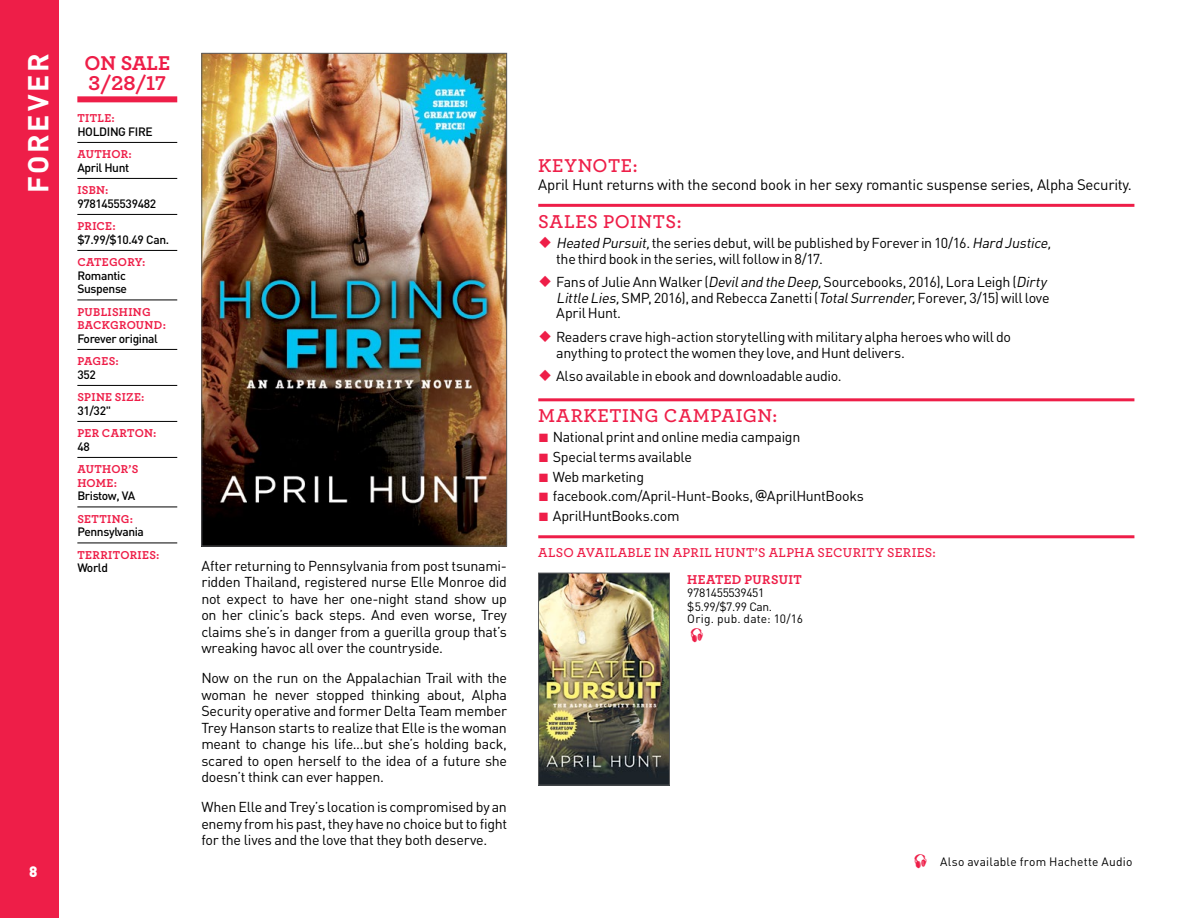
<style>
.page{position:relative;width:1188px;height:918px;background:#fff}
.page>*{position:absolute;margin:0;border:0;box-sizing:border-box;transform-origin:0 0}
.t1{font:700 28.5px "DIN";letter-spacing:.085em;color:#fff}
.t2{font:700 21px/19.5px "Archer";color:#ee1e48}
.t3{font:600 19.5px "Archer";letter-spacing:.03em;color:#ee1e48}
.t4{font:15px "DIN";letter-spacing:-.02em;color:#000}
.t5{font:900 15px "DIN";color:#fff}
.t6{font:14.25px/16.5px "DIN";letter-spacing:-.02em;color:#000;text-align:justify}
.t7{font:600 13.5px "Archer";letter-spacing:.02em;color:#ee1e48}
.t8{font:700 13.5px "Archer";letter-spacing:.025em;color:#ee1e48}
.t9{font:500 12px/13.5px "DIN";letter-spacing:-.03em;color:#000}
.t10{font:700 12px/13.5px "Archer";letter-spacing:.02em;color:#ee1e48}
.t11{font:12px/13px "DIN";letter-spacing:-.03em;color:#000}
.t12{font:12px "DIN";letter-spacing:.015em;color:#000}
.s1{color:#ee1e48}
.s2{font-style:italic}
.s3{font-family:"Arial";font-size:18px;color:#ee1e48}
.s4{font-family:"Geneva"}
</style>
<div class="page">
<div style="left:0;top:0;width:58px;height:918px;background:#ee1e48"></div>
<div style="left:77px;top:96px;width:100px;height:6px;background:#ee1e48"></div>
<hr style="left:77px;top:142px;width:100px;height:1px;background:#000">
<hr style="left:77px;top:178px;width:100px;height:1px;background:#000">
<hr style="left:77px;top:214px;width:100px;height:1px;background:#000">
<hr style="left:77px;top:250px;width:100px;height:1px;background:#000">
<hr style="left:77px;top:300px;width:100px;height:1px;background:#000">
<hr style="left:77px;top:349px;width:100px;height:1px;background:#000">
<hr style="left:77px;top:385px;width:100px;height:1px;background:#000">
<hr style="left:77px;top:421px;width:100px;height:1px;background:#000">
<hr style="left:77px;top:457px;width:100px;height:1px;background:#000">
<hr style="left:77px;top:507px;width:100px;height:1px;background:#000">
<hr style="left:77px;top:543px;width:100px;height:1px;background:#000">
<hr style="left:538px;top:204px;width:596px;height:3px;background:#ee1e48">
<hr style="left:538px;top:398px;width:596px;height:3px;background:#ee1e48">
<hr style="left:538px;top:535px;width:596px;height:3px;background:#ee1e48">
<img style="left:540px;top:575px;width:128px;height:208px">
<div style="left:538px;top:573px;width:132px;height:212px;border:1px solid #5a5b5d"></div>
<img style="left:203px;top:55px;width:302px;height:489px">
<div style="left:201px;top:53px;width:306px;height:493px;border:1px solid #5a5b5d"></div>
<h1 class="t1" style="left:19px;top:193px;width:141px;rotate:-90deg">FOREVER</h1>
<h2 class="t2" style="left:84px;top:52px;width:87px">ON SALE<br>3/28/17</h2>
<p class="t10" style="left:77px;top:110px;width:39px">TITLE:</p>
<p class="t9" style="left:77px;top:124px;width:77px">HOLDING FIRE</p>
<p class="t10" style="left:77px;top:146px;width:56px">AUTHOR:</p>
<p class="t9" style="left:77px;top:160px;width:53px">April Hunt</p>
<p class="t10" style="left:77px;top:182px;width:33px">ISBN:</p>
<p class="t9" style="left:77px;top:196px;width:80px">9781455539482</p>
<p class="t10" style="left:77px;top:218px;width:40px">PRICE:</p>
<p class="t9" style="left:77px;top:232px;width:93px">$7.99/$10.49 Can.</p>
<p class="t10" style="left:77px;top:254px;width:70px">CATEGORY:</p>
<p class="t9" style="left:77px;top:268px;width:51px">Romantic<br>Suspense</p>
<p class="t10" style="left:77px;top:304px;width:90px">PUBLISHING<br>BACKGROUND:</p>
<p class="t9" style="left:77px;top:331px;width:82px">Forever original</p>
<p class="t10" style="left:77px;top:353px;width:43px">PAGES:</p>
<p class="t9" style="left:77px;top:367px;width:20px">352</p>
<p class="t10" style="left:77px;top:389px;width:69px">SPINE SIZE:</p>
<p class="t9" style="left:77px;top:403px;width:35px">31/32"</p>
<p class="t10" style="left:77px;top:425px;width:81px">PER CARTON:</p>
<p class="t9" style="left:77px;top:439px;width:14px">48</p>
<p class="t10" style="left:77px;top:461px;width:62px">AUTHOR’S<br>HOME:</p>
<p class="t9" style="left:77px;top:489px;width:59px">Bristow, VA</p>
<p class="t10" style="left:77px;top:511px;width:57px">SETTING:</p>
<p class="t9" style="left:77px;top:525px;width:68px">Pennsylvania</p>
<p class="t10" style="left:77px;top:547px;width:84px">TERRITORIES:</p>
<p class="t9" style="left:77px;top:561px;width:32px">World</p>
<p class="t5" style="left:29px;top:861px;width:10px">8</p>
<p class="t6" style="left:201px;top:557px;width:307px">After returning to Pennsylvania from post tsunami&shy;ridden Thailand, registered nurse Elle Monroe did not expect to have her one-night stand show up on her clinic’s back steps. And even worse, Trey claims she’s in danger from a guerilla group that’s wreaking havoc all over the countryside.</p>
<p class="t6" style="left:201px;top:670px;width:307px">Now on the run on the Appalachian Trail with the woman he never stopped thinking about, Alpha Security operative and former Delta Team member Trey Hanson starts to realize that Elle is the woman meant to change his life...but she’s holding back, scared to open herself to the idea of a future she doesn’t think can ever happen.</p>
<p class="t6" style="left:201px;top:799px;width:307px">When Elle and Trey’s location is compromised by an enemy from his past, they have no choice but to fight for the lives and the love that they both deserve.</p>
<h3 class="t3" style="left:538px;top:151px;width:101px">KEYNOTE:</h3>
<p class="t4" style="left:538px;top:175px;width:595px">April Hunt returns with the second book in her sexy romantic suspense series, Alpha Security.</p>
<h3 class="t3" style="left:538px;top:207px;width:145px">SALES POINTS:</h3>
<p class="t6" style="left:556px;top:235px;width:499px;line-height:15.8px;text-indent:-18px"><span class="s1">◆</span> <span class="s2">Heated Pursuit,</span>the series debut, will be published by Forever in 10/16. <span class="s2">Hard Justice, </span>the third book in the series, will follow in 8/17.</p>
<p class="t6" style="left:556px;top:274px;width:495px;line-height:15.8px;text-indent:-18px"><span class="s1">◆</span> Fans of Julie Ann Walker (<span class="s2">Deviland the Deep,</span>Sourcebooks, 2016), Lora Leigh (<span class="s2">Dirty Little Lies,</span>SMP, 2016), and Rebecca Zanetti (<span class="s2">TotalSurrender,</span>Forever, 3/15) will love April Hunt.</p>
<p class="t6" style="left:556px;top:329px;width:456px;line-height:15.8px;text-indent:-18px"><span class="s1">◆</span> Readers crave high-action storytelling with military alpha heroes who will do anything to protect the women they love, and Hunt delivers.</p>
<p class="t6" style="left:538px;top:367px;width:305px"><span class="s1">◆</span> Also available in ebook and downloadable audio.</p>
<h3 class="t3" style="left:538px;top:401px;width:240px">MARKETING CAMPAIGN:</h3>
<p class="t6" style="left:538px;top:428px;width:264px"><span class="s3">■</span> National print and online media campaign</p>
<p class="t6" style="left:538px;top:448px;width:155px"><span class="s3">■</span> Special terms available</p>
<p class="t6" style="left:538px;top:468px;width:107px"><span class="s3">■</span> Web marketing</p>
<p class="t6" style="left:538px;top:488px;width:327px"><span class="s3">■</span> facebook.com/April-Hunt-Books, <span class="s4">@</span>AprilHuntBooks</p>
<p class="t6" style="left:538px;top:507px;width:143px"><span class="s3">■</span> AprilHuntBooks.com</p>
<p class="t7" style="left:538px;top:542px;width:399px">ALSO AVAILABLE IN APRIL HUNT’S ALPHA SECURITY SERIES:</p>
<p class="t8" style="left:687px;top:568px;width:116px">HEATED PURSUIT</p>
<p class="t11" style="left:687px;top:586px;width:117px">9781455539451 $5.99/$7.99 Can.<br>Orig. pub. date: 10/16</p>
<p class="t12" style="left:940px;top:854px;width:194px">Also available from Hachette Audio</p>
</div>
